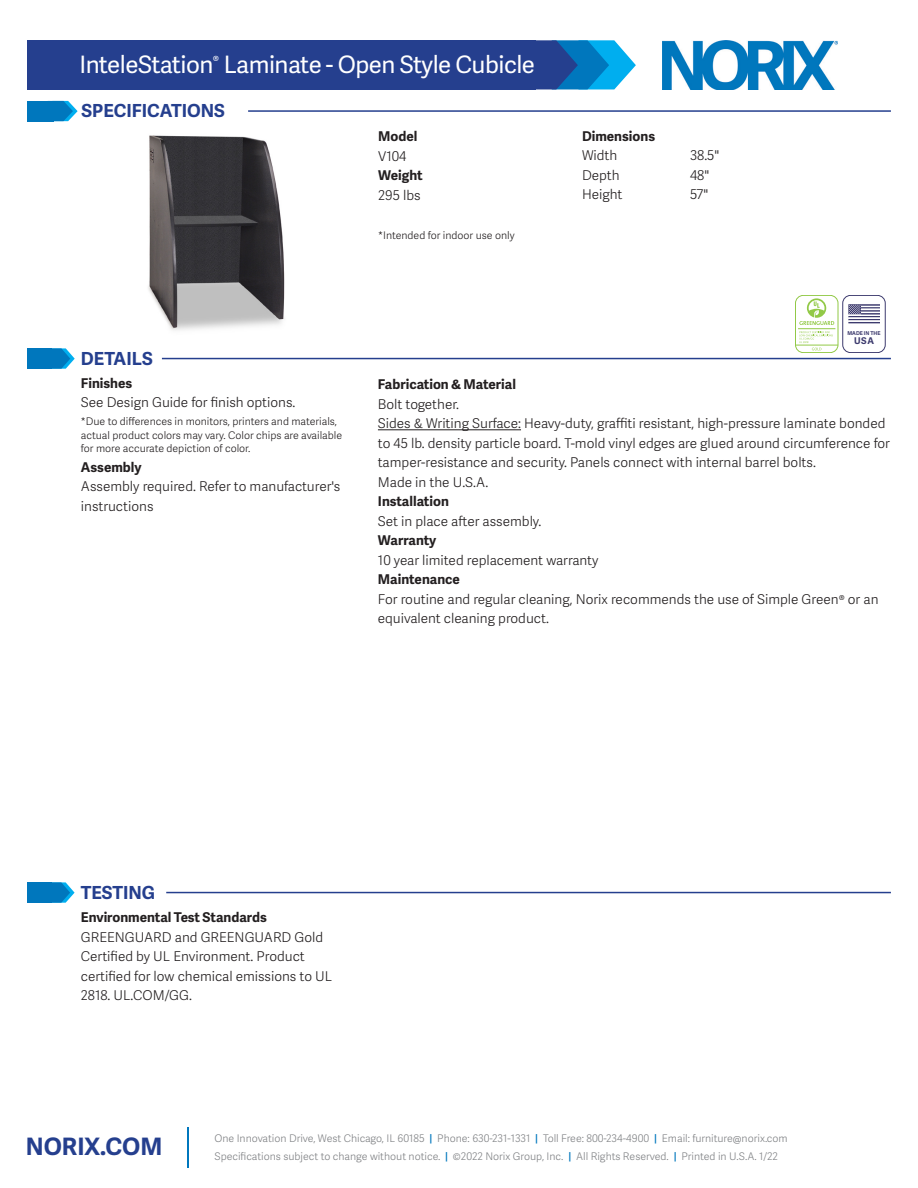
<style>
.page{position:relative;width:918px;height:1188px;background:#fff}
.page>*{position:absolute;margin:0;border:0;box-sizing:border-box;transform-origin:0 0}
.t1{font:24px "Adelle Sans";letter-spacing:-.02em;color:#fff}
.t2{font:700 24px "Adelle Sans";color:#253f8e}
.t3{font:700 18px "Adelle Sans";color:#253f8e}
.t4{font:300 13.5px/19.5px "Adelle Sans";color:#231f20}
.t5{font:700 13.5px "Adelle Sans";color:#231f20}
.t6{font:300 10.5px "Adelle Sans";color:#808285}
.t7{font:300 10.5px/13.5px "Adelle Sans";color:#231f20}
.t8{font:700 9.3px "Adelle Sans";color:#3d3b6e}
.t9{font:700 5.25px "Adelle Sans";color:#3d3b6e}
.s1{font-weight:600;color:#0077bd}
</style>
<div class="page">
<hr style="left:187px;top:1127px;width:2px;height:41px;background:#0077bd">
<img style="left:663px;top:40px;width:174px;height:50px">
<svg style="left:535px;top:40px;width:101px;height:49px;background:#2883c2"></svg>
<div style="left:27px;top:40px;width:508px;height:49px;background:#253f8e"></div>
<hr style="left:378px;top:429px;width:143px;height:1px;background:#231f20">
<svg style="left:52px;top:348px;width:23px;height:21px"></svg>
<div style="left:27px;top:348px;width:25px;height:21px;background:#0077bd"></div>
<hr style="left:162px;top:358px;width:729px;height:1px;background:#253f8e">
<svg style="left:52px;top:882px;width:23px;height:21px"></svg>
<div style="left:27px;top:882px;width:25px;height:21px;background:#0077bd"></div>
<hr style="left:166px;top:892px;width:725px;height:1px;background:#253f8e">
<svg style="left:53px;top:101px;width:25px;height:20px"></svg>
<div style="left:27px;top:101px;width:26px;height:20px;background:#0077bd"></div>
<hr style="left:248px;top:110px;width:643px;height:2px;background:#253f8e">
<img style="left:148px;top:135px;width:137px;height:196px">
<div style="left:843px;top:295px;width:42px;height:58px;border:1px solid #3d3b6e;border-radius:8px"></div>
<svg style="left:848px;top:304px;width:32px;height:19px"></svg>
<div style="left:795px;top:295px;width:43px;height:58px;border:1px solid #92c947;border-radius:8px"></div>
<hr style="left:796px;top:345px;width:42px;height:1px;background:#92c947">
<hr style="left:798px;top:328px;width:37px;height:1px;background:#92c947">
<svg style="left:799px;top:298px;width:35px;height:27px"></svg>
<svg style="left:799px;top:331px;width:34px;height:19px"></svg>
<p class="t1" style="left:79px;top:48px;width:457px">InteleStation<sup>®</sup> Laminate - Open Style Cubicle</p>
<p class="t3" style="left:82px;top:98px;width:145px">SPECIFICATIONS</p>
<p class="t3" style="left:81px;top:346px;width:73px">DETAILS</p>
<p class="t5" style="left:81px;top:373px;width:53px">Finishes</p>
<p class="t4" style="left:81px;top:392px;width:216px">See Design Guide for finish options.</p>
<p class="t7" style="left:81px;top:415px;width:263px">*Due to differences in monitors, printers and materials, actual product colors may vary. Color chips are available for more accurate depiction of color.</p>
<p class="t5" style="left:81px;top:457px;width:62px">Assembly</p>
<p class="t4" style="left:81px;top:476px;width:261px">Assembly required. Refer to manufacturer's instructions</p>
<p class="t5" style="left:378px;top:127px;width:41px">Model</p>
<p class="t4" style="left:378px;top:146px;width:30px">V104</p>
<p class="t5" style="left:378px;top:166px;width:46px">Weight</p>
<p class="t4" style="left:378px;top:185px;width:44px">295 lbs</p>
<p class="t7" style="left:378px;top:228px;width:138px">*Intended for indoor use only</p>
<p class="t5" style="left:582px;top:126px;width:75px">Dimensions</p>
<p class="t4" style="left:582px;top:145px;width:37px">Width</p>
<p class="t4" style="left:690px;top:145px;width:31px">38.5"</p>
<p class="t4" style="left:582px;top:165px;width:39px">Depth</p>
<p class="t4" style="left:690px;top:165px;width:21px">48"</p>
<p class="t4" style="left:582px;top:184px;width:42px">Height</p>
<p class="t4" style="left:690px;top:184px;width:20px">57"</p>
<p class="t9" style="left:847px;top:329px;width:35px">MADE IN THE</p>
<p class="t8" style="left:854px;top:334px;width:21px">USA</p>
<p class="t5" style="left:378px;top:375px;width:140px">Fabrication &amp; Material</p>
<p class="t4" style="left:378px;top:394px;width:83px">Bolt together.</p>
<p class="t4" style="left:378px;top:413px;width:514px">Sides &amp; Writing Surface: Heavy-duty, graffiti resistant, high-pressure laminate bonded to 45 lb. density particle board. T-mold vinyl edges are glued around circumference for tamper-resistance and security. Panels connect with internal barrel bolts.</p>
<p class="t4" style="left:378px;top:472px;width:112px">Made in the U.S.A.</p>
<p class="t5" style="left:378px;top:492px;width:72px">Installation</p>
<p class="t4" style="left:378px;top:511px;width:165px">Set in place after assembly.</p>
<p class="t5" style="left:378px;top:531px;width:60px">Warranty</p>
<p class="t4" style="left:378px;top:550px;width:222px">10 year limited replacement warranty</p>
<p class="t5" style="left:378px;top:570px;width:84px">Maintenance</p>
<p class="t4" style="left:378px;top:589px;width:502px">For routine and regular cleaning, Norix recommends the use of Simple Green® or an equivalent cleaning product.</p>
<p class="t3" style="left:81px;top:880px;width:76px">TESTING</p>
<p class="t5" style="left:81px;top:908px;width:187px">Environmental Test Standards</p>
<p class="t4" style="left:81px;top:927px;width:253px">GREENGUARD and GREENGUARD Gold<br>Certified by UL Environment. Product certified for low chemical emissions to UL<br>2818. UL.COM/GG.</p>
<h1 class="t2" style="left:26px;top:1129px;width:138px">NORIX.COM</h1>
<p class="t6" style="left:214px;top:1131px;width:575px">One Innovation Drive, West Chicago, IL 60185 <span class="s1">|</span> Phone: 630-231-1331 <span class="s1">|</span> Toll Free: 800-234-4900 <span class="s1">|</span> Email: furniture@norix.com</p>
<p class="t6" style="left:214px;top:1149px;width:565px">Specifications subject to change without notice. <span class="s1">|</span> ©2022 Norix Group, Inc. <span class="s1">|</span> All Rights Reserved. <span class="s1">|</span> Printed in U.S.A. 1/22</p>
</div>
